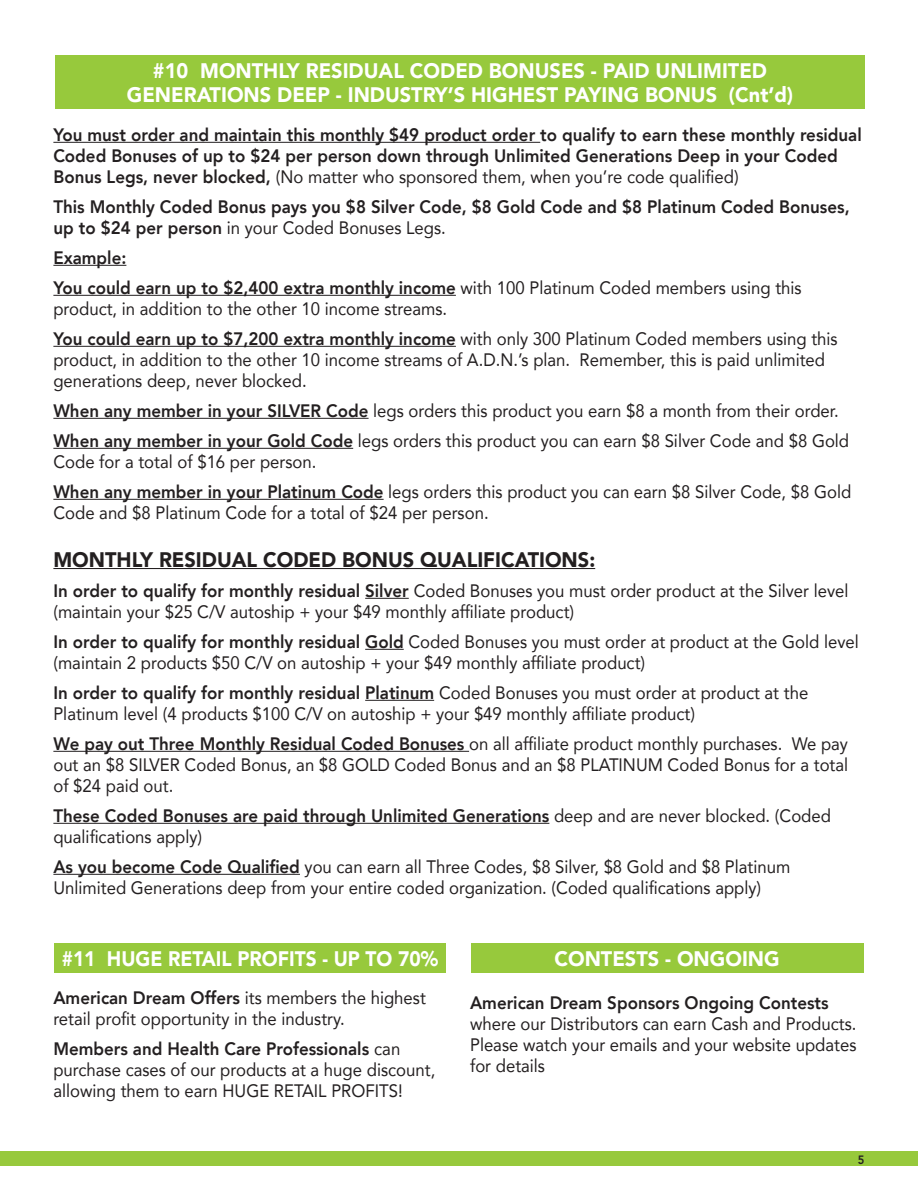
<style>
.page{position:relative;width:918px;height:1188px;background:#fff}
.page>*{position:absolute;margin:0;border:0;box-sizing:border-box;transform-origin:0 0}
.Sub_Title_REVERSE{font:900 21px/24px "Avenir";color:#fff;text-align:center;scale:.95 1}
.Sub_Title{font:900 21px "Avenir";color:#231f20;scale:.95 1}
.Sub_Title_REVERSE-2{font:900 21px "Avenir";color:#fff;scale:.91 1}
.Body_TEXT_normal{font:18px/21px "Avenir";color:#231f20;scale:.93 1}
.Body_TEXT_normal-2{font:800 18px/21px "Avenir";color:#231f20;scale:.94 1}
.Body_TEXT_bullet{font:800 12px "Avenir LT Std";color:#231f20;scale:.94 1}
.s1{font-weight:400}
.s2{font-weight:800}
</style>
<div class="page">
<svg style="left:0;top:1151px;width:1px;height:15px"></svg>
<div style="left:1px;top:1151px;width:917px;height:15px;background:#97c93c"></div>
<div style="left:54px;top:943px;width:392px;height:30px;background:#97c93c"></div>
<div style="left:471px;top:943px;width:392px;height:30px;background:#97c93c"></div>
<div style="left:55px;top:55px;width:810px;height:54px;background:#97c93c"></div>
<hr style="left:53px;top:142px;width:487px;height:1px;background:#231f20">
<hr style="left:53px;top:265px;width:73px;height:1px;background:#231f20">
<hr style="left:53px;top:295px;width:403px;height:1px;background:#231f20">
<hr style="left:53px;top:346px;width:403px;height:1px;background:#231f20">
<hr style="left:53px;top:418px;width:316px;height:1px;background:#231f20">
<hr style="left:53px;top:448px;width:300px;height:1px;background:#231f20">
<hr style="left:53px;top:499px;width:331px;height:1px;background:#231f20">
<hr style="left:53px;top:568px;width:542px;height:1px;background:#231f20">
<hr style="left:365px;top:598px;width:44px;height:1px;background:#231f20">
<hr style="left:365px;top:649px;width:39px;height:1px;background:#231f20">
<hr style="left:365px;top:700px;width:69px;height:1px;background:#231f20">
<hr style="left:53px;top:751px;width:416px;height:1px;background:#231f20">
<hr style="left:53px;top:823px;width:496px;height:1px;background:#231f20">
<hr style="left:53px;top:874px;width:247px;height:1px;background:#231f20">
<p class="Sub_Title_REVERSE" style="left:127px;top:58px;width:703px">#10 MONTHLY RESIDUAL CODED BONUSES - PAID UNLIMITED<br>GENERATIONS DEEP - INDUSTRY’S HIGHEST PAYING BONUS (Cnt’d)</p>
<p class="Body_TEXT_normal-2" style="left:53px;top:124px;width:861px">You must order and maintain this monthly $49 product order to qualify to earn these monthly residual<br>Coded Bonuses of up to $24 per person down through Unlimited Generations Deep in your Coded<br>Bonus Legs, never blocked, <span class="s1">(No matter who sponsored them, when you’re code qualified)</span></p>
<p class="Body_TEXT_normal-2" style="left:53px;top:196px;width:849px">This Monthly Coded Bonus pays you $8 Silver Code, $8 Gold Code and $8 Platinum Coded Bonuses, up to $24 per person <span class="s1">in your Coded Bonuses Legs.</span></p>
<p class="Body_TEXT_normal-2" style="left:53px;top:247px;width:79px">Example:</p>
<p class="Body_TEXT_normal" style="left:53px;top:277px;width:806px"><span class="s2">You could earn up to $2,400 extra monthly income</span> with 100 Platinum Coded members using this product, in addition to the other 10 income streams.</p>
<p class="Body_TEXT_normal" style="left:53px;top:328px;width:845px"><span class="s2">You could earn up to $7,200 extra monthly income</span> with only 300 Platinum Coded members using this product, in addition to the other 10 income streams of A.D.N.’s plan. Remember, this is paid unlimited generations deep, never blocked.</p>
<p class="Body_TEXT_normal" style="left:53px;top:400px;width:846px"><span class="s2">When any member in your SILVER Code</span> legs orders this product you earn $8 a month from their order.</p>
<p class="Body_TEXT_normal" style="left:53px;top:430px;width:857px"><span class="s2">When any member in your Gold Code</span> legs orders this product you can earn $8 Silver Code and $8 Gold<br>Code for a total of $16 per person.</p>
<p class="Body_TEXT_normal" style="left:53px;top:481px;width:860px"><span class="s2">When any member in your Platinum Code</span> legs orders this product you can earn $8 Silver Code, $8 Gold<br>Code and $8 Platinum Code for a total of $24 per person.</p>
<p class="Sub_Title" style="left:53px;top:542px;width:572px">MONTHLY RESIDUAL CODED BONUS QUALIFICATIONS:</p>
<p class="Body_TEXT_normal" style="left:53px;top:580px;width:856px"><span class="s2">In order to qualify for monthly residual Silver</span> Coded Bonuses you must order product at the Silver level (maintain your $25 C/V autoship + your $49 monthly affiliate product)</p>
<p class="Body_TEXT_normal" style="left:53px;top:631px;width:868px"><span class="s2">In order to qualify for monthly residual Gold</span> Coded Bonuses you must order at product at the Gold level (maintain 2 products $50 C/V on autoship + your $49 monthly affiliate product)</p>
<p class="Body_TEXT_normal" style="left:53px;top:682px;width:813px"><span class="s2">In order to qualify for monthly residual Platinum</span> Coded Bonuses you must order at product at the<br>Platinum level (4 products $100 C/V on autoship + your $49 monthly affiliate product)</p>
<p class="Body_TEXT_normal" style="left:53px;top:733px;width:856px;text-align:justify"><span class="s2">We pay out Three Monthly Residual Coded Bonuses</span> on all affiliate product monthly purchases. We pay out an $8 SILVER Coded Bonus, an $8 GOLD Coded Bonus and an $8 PLATINUM Coded Bonus for a total of $24 paid out.</p>
<p class="Body_TEXT_normal-2" style="left:53px;top:805px;width:829px">These Coded Bonuses are paid through Unlimited Generations <span class="s1">deep and are never blocked. (Coded qualifications apply)</span></p>
<p class="Body_TEXT_normal" style="left:53px;top:856px;width:794px"><span class="s2">As you become Code Qualified</span> you can earn all Three Codes, $8 Silver, $8 Gold and $8 Platinum<br>Unlimited Generations deep from your entire coded organization. (Coded qualifications apply)</p>
<p class="Sub_Title_REVERSE-2" style="left:62px;top:940px;width:415px">#11 HUGE RETAIL PROFITS - UP TO 70%</p>
<p class="Sub_Title_REVERSE" style="left:554px;top:946px;width:239px">CONTESTS - ONGOING</p>
<p class="Body_TEXT_normal" style="left:53px;top:987px;width:402px"><span class="s2">American Dream Offers</span> its members the highest retail profit opportunity in the industry.</p>
<p class="Body_TEXT_normal" style="left:53px;top:1038px;width:412px"><span class="s2">Members and Health Care Professionals</span> can purchase cases of our products at a huge discount, allowing them to earn HUGE RETAIL PROFITS!</p>
<p class="Body_TEXT_normal" style="left:470px;top:991px;width:417px"><span class="s2">American Dream Sponsors Ongoing Contests </span>where our Distributors can earn Cash and Products.<br>Please watch your emails and your website updates for details</p>
<p class="Body_TEXT_bullet" style="left:858px;top:1153px;width:9px">5</p>
</div>
